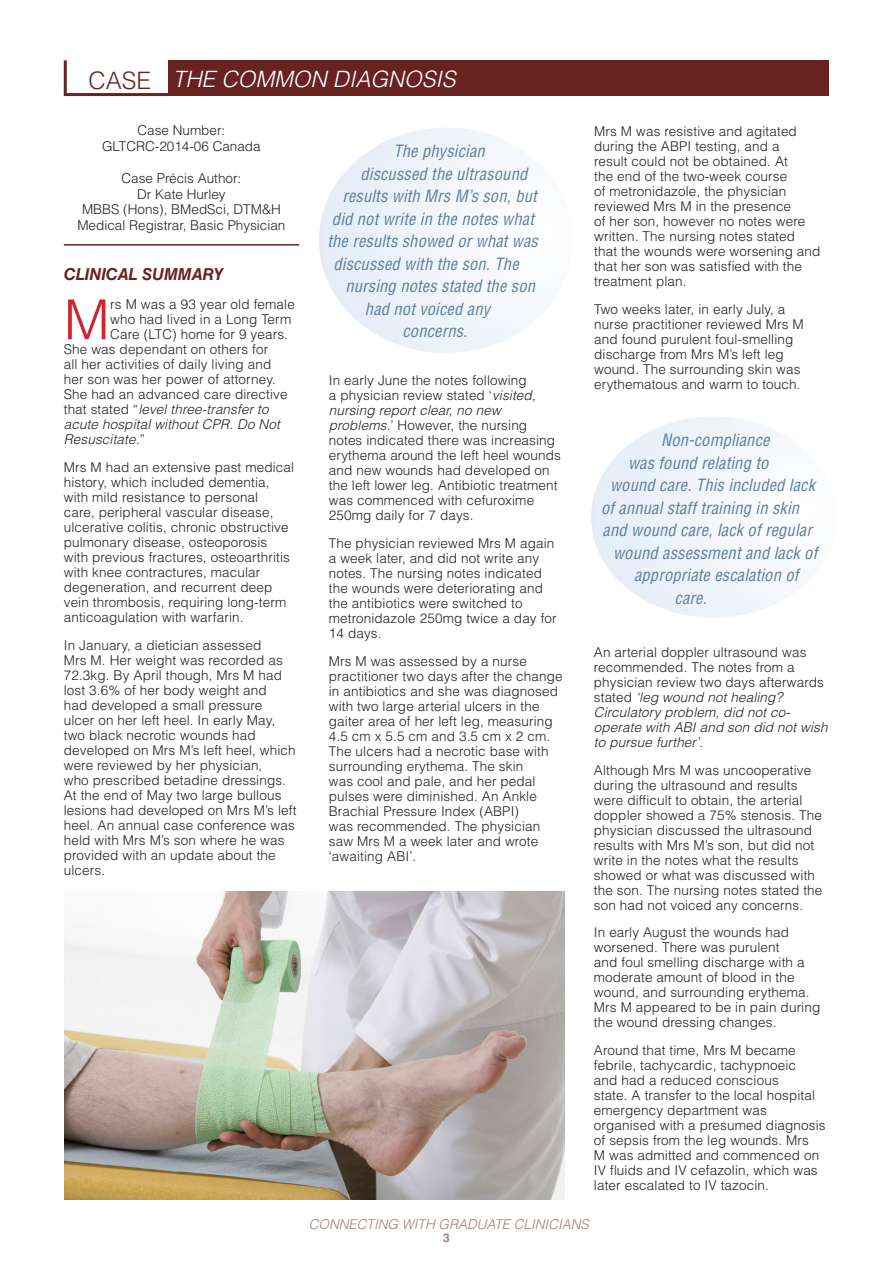
<style>
.page{position:relative;width:893px;height:1263px;background:#fff}
.page>*{position:absolute;margin:0;border:0;box-sizing:border-box;transform-origin:0 0}
.Body_Text{font:300 55.2px "Helvetica LT Std";color:#d1232a}
.Heading{font:300 24px "Helvetica LT Std";color:#682321}
.Case_Body_Subhead{font:italic 300 22.5px "Helvetica LT Std";color:#fff}
.Pull_quote{font:italic condensed 16.5px/22.5px "Helvetica LT Std";letter-spacing:.01em;color:#5e7e9d}
.sub-headings_and_hea{font:italic 700 16.5px "Helvetica LT Std";color:#682321}
.Body_Text-2{font:300 13.5px/15px "Helvetica LT Std";letter-spacing:.01em;color:#231f20}
.Body_Text-3{font:italic 300 13.5px "Helvetica LT Std";letter-spacing:.01em;color:#231f20}
.Case_Body_Subhead-2{font:italic 300 13.5px "Helvetica LT Std";color:#a47b7a}
.t1{font:700 12px "Helvetica LT Std";color:#a47b7a}
.s1{font-style:normal}
.s2{font-style:italic}
</style>
<div class="page">
<div style="left:169px;top:61px;width:660px;height:35px;background:#682321"></div>
<hr style="left:64px;top:93px;width:105px;height:3px;background:#682321">
<hr style="left:64px;top:60px;width:3px;height:34px;background:#682321">
<svg style="left:319px;top:128px;width:225px;height:225px"></svg>
<hr style="left:64px;top:244px;width:235px;height:2px;background:#682321">
<img style="left:65px;top:891px;width:499px;height:308px">
<svg style="left:591px;top:417px;width:211px;height:201px"></svg>
<p class="Heading" style="left:88px;top:65px;width:64px">CASE</p>
<p class="Case_Body_Subhead" style="left:173px;top:65px;width:284px">THE COMMON DIAGNOSIS</p>
<p class="Body_Text-2" style="left:138px;top:123px;width:89px">Case Number:</p>
<p class="Body_Text-2" style="left:102px;top:139px;width:160px">GLTCRC-2014-06 Canada</p>
<p class="Body_Text-2" style="left:122px;top:170px;width:121px">Case Précis Author:</p>
<p class="Body_Text-2" style="left:82px;top:186px;width:200px;line-height:15.8px;text-align:center">Dr Kate Hurley<br>MBBS (Hons), BMedSci, DTM&amp;H</p>
<p class="Body_Text-2" style="left:77px;top:218px;width:210px">Medical Registrar, Basic Physician</p>
<p class="sub-headings_and_hea" style="left:64px;top:264px;width:161px">CLINICAL SUMMARY</p>
<p class="Body_Text" style="left:64px;top:285px;width:47px">M</p>
<p class="Body_Text-2" style="left:110px;top:297px;width:186px">rs M was a 93 year old female</p>
<p class="Body_Text-2" style="left:110px;top:312px;width:182px">who had lived in a Long Term</p>
<p class="Body_Text-2" style="left:110px;top:327px;width:179px">Care (LTC) home for 9 years.</p>
<p class="Body_Text-2" style="left:64px;top:342px;width:206px">She was dependant on others for</p>
<p class="Body_Text-2" style="left:64px;top:357px;width:209px">all her activities of daily living and</p>
<p class="Body_Text-2" style="left:64px;top:372px;width:214px">her son was her power of attorney.</p>
<p class="Body_Text-2" style="left:64px;top:387px;width:225px">She had an advanced care directive</p>
<p class="Body_Text-3" style="left:64px;top:401px;width:206px"><span class="s1">that stated “</span>level three-transfer to</p>
<p class="Body_Text-3" style="left:64px;top:416px;width:218px">acute hospital without CPR. Do Not</p>
<p class="Body_Text-3" style="left:64px;top:431px;width:83px">Resuscitate.<span class="s1">”</span></p>
<p class="Body_Text-2" style="left:64px;top:459px;width:232px">Mrs M had an extensive past medical history, which included dementia, with mild resistance to personal<br>care, peripheral vascular disease, ulcerative colitis, chronic obstructive pulmonary disease, osteoporosis with previous fractures, osteoarthritis with knee contractures, macular degeneration, and recurrent deep vein thrombosis, requiring long-term anticoagulation with warfarin.</p>
<p class="Body_Text-2" style="left:64px;top:637px;width:234px">In January, a dietician assessed<br>Mrs M. Her weight was recorded as<br>72.3kg. By April though, Mrs M had lost 3.6% of her body weight and<br>had developed a small pressure<br>ulcer on her left heel. In early May, two black necrotic wounds had developed on Mrs M’s left heel, which were reviewed by her physician,<br>who prescribed betadine dressings.<br>At the end of May two large bullous lesions had developed on Mrs M’s left heel. An annual case conference was held with Mrs M’s son where he was provided with an update about the ulcers.</p>
<p class="Pull_quote" style="left:393px;top:140px;width:93px">The physician</p>
<p class="Pull_quote" style="left:360px;top:163px;width:168px">discussed the ultrasound</p>
<p class="Pull_quote" style="left:342px;top:185px;width:196px">results with Mrs M’s son, but</p>
<p class="Pull_quote" style="left:332px;top:208px;width:204px">did not write in the notes what</p>
<p class="Pull_quote" style="left:327px;top:230px;width:212px">the results showed or what was</p>
<p class="Pull_quote" style="left:333px;top:253px;width:187px">discussed with the son. The</p>
<p class="Pull_quote" style="left:345px;top:275px;width:191px">nursing notes stated the son</p>
<p class="Pull_quote" style="left:365px;top:298px;width:127px">had not voiced any</p>
<p class="Pull_quote" style="left:402px;top:320px;width:66px">concerns.</p>
<p class="Body_Text-2" style="left:329px;top:373px;width:234px">In early June the notes following<br>a physician review stated ‘<span class="s2">visited, nursing report clear, no new problems.</span>’ However, the nursing notes indicated there was increasing erythema around the left heel wounds and new wounds had developed on the left lower leg. Antibiotic treatment was commenced with cefuroxime 250mg daily for 7 days.</p>
<p class="Body_Text-2" style="left:329px;top:536px;width:229px">The physician reviewed Mrs M again a week later, and did not write any notes. The nursing notes indicated the wounds were deteriorating and the antibiotics were switched to metronidazole 250mg twice a day for<br>14 days.</p>
<p class="Body_Text-2" style="left:329px;top:653px;width:235px">Mrs M was assessed by a nurse practitioner two days after the change in antibiotics and she was diagnosed with two large arterial ulcers in the gaiter area of her left leg, measuring<br>4.5 cm x 5.5 cm and 3.5 cm x 2 cm.<br>The ulcers had a necrotic base with surrounding erythema. The skin<br>was cool and pale, and her pedal pulses were diminished. An Ankle<br>Brachial Pressure Index (ABPI)<br>was recommended. The physician saw Mrs M a week later and wrote ‘awaiting ABI’.</p>
<p class="Body_Text-2" style="left:594px;top:124px;width:228px">Mrs M was resistive and agitated during the ABPI testing, and a<br>result could not be obtained. At<br>the end of the two-week course<br>of metronidazole, the physician reviewed Mrs M in the presence<br>of her son, however no notes were written. The nursing notes stated that the wounds were worsening and that her son was satisfied with the treatment plan.</p>
<p class="Body_Text-2" style="left:594px;top:302px;width:211px">Two weeks later, in early July, a nurse practitioner reviewed Mrs M and found purulent foul-smelling discharge from Mrs M’s left leg wound. The surrounding skin was erythematous and warm to touch.</p>
<p class="Pull_quote" style="left:628px;top:429px;width:143px;text-align:right">Non-compliance<br>was found relating to</p>
<p class="Pull_quote" style="left:601px;top:474px;width:215px;text-indent:9px">wound care. This included lack of annual staff training in skin</p>
<p class="Pull_quote" style="left:613px;top:519px;width:206px;text-indent:-10px">and wound care, lack of regular wound assessment and lack of</p>
<p class="Pull_quote" style="left:675px;top:564px;width:125px;text-indent:-40px">appropriate escalation of care.</p>
<p class="Body_Text-2" style="left:594px;top:644px;width:235px">An arterial doppler ultrasound was recommended. The notes from a physician review two days afterwards stated <span class="s2">‘leg wound not healing?<br>Circulatory problem, did not co&shy;operate with ABI and son did not wish to pursue further’</span>.</p>
<p class="Body_Text-2" style="left:594px;top:762px;width:230px">Although Mrs M was uncooperative during the ultrasound and results were difficult to obtain, the arterial doppler showed a 75% stenosis. The physician discussed the ultrasound results with Mrs M’s son, but did not write in the notes what the results showed or what was discussed with the son. The nursing notes stated the son had not voiced any concerns.</p>
<p class="Body_Text-2" style="left:594px;top:925px;width:228px">In early August the wounds had worsened. There was purulent<br>and foul smelling discharge with a moderate amount of blood in the wound, and surrounding erythema.<br>Mrs M appeared to be in pain during the wound dressing changes.</p>
<p class="Body_Text-2" style="left:594px;top:1043px;width:233px">Around that time, Mrs M became febrile, tachycardic, tachypnoeic<br>and had a reduced conscious<br>state. A transfer to the local hospital emergency department was organised with a presumed diagnosis of sepsis from the leg wounds. Mrs<br>M was admitted and commenced on<br>IV fluids and IV cefazolin, which was later escalated to IV tazocin.</p>
<p class="Case_Body_Subhead-2" style="left:309px;top:1216px;width:282px">CONNECTING WITH GRADUATE CLINICIANS</p>
<p class="t1" style="left:443px;top:1230px;width:8px">3</p>
</div>
